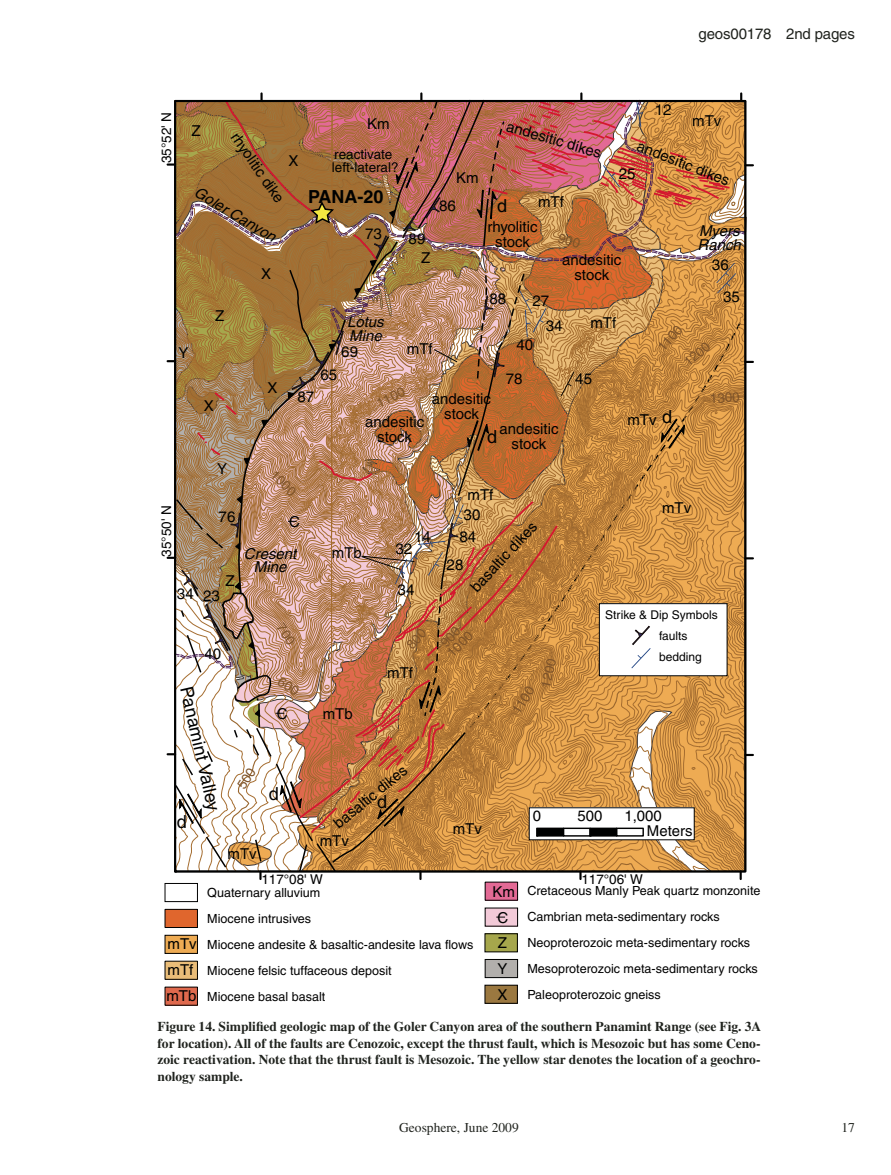
<style>
.page{position:relative;width:891px;height:1175px;background:#fff}
.page>*{position:absolute;margin:0;border:0;box-sizing:border-box;transform-origin:0 0}
.t1{font:18px "Helvetica";color:#000101}
.t2{font:700 18px "Helvetica";color:#000101}
.t3{font:15.15px/24.9px "Helvetica";color:#000101}
.t4{font:15px/15px "Helvetica";color:#000101;text-align:center}
.t5{font:italic 15px/13.5px "Helvetica";color:#000101}
.t6{font:15px "Helvetica";letter-spacing:-.01em;color:#20231e}
.t7{font:700 13.5px/16.5px "Times";color:#20231e;text-align:justify}
.t8{font:13.5px/13.5px "Helvetica";color:#000101}
.t9{font:13.5px "Helvetica";color:#7e5329}
.t10{font:13.5px "Times";color:#20231e}
.t11{font:12.6px/25.8px "Helvetica";color:#000101}
.t12{font:12px/21px "Helvetica";color:#000101}
</style>
<div class="page">
<div style="left:165px;top:961px;width:32px;height:18px;background:#eabd78"></div>
<div style="left:165px;top:935px;width:32px;height:18px;background:#eeab53"></div>
<div style="left:165px;top:935px;width:33px;height:18px;border:1px solid #000101"></div>
<div style="left:165px;top:883px;width:33px;height:19px;border:1px solid #000101"></div>
<div style="left:485px;top:882px;width:33px;height:18px;background:#e36a95"></div>
<div style="left:165px;top:987px;width:32px;height:18px;background:#df694d"></div>
<div style="left:165px;top:909px;width:32px;height:18px;background:#e0662d"></div>
<div style="left:165px;top:909px;width:33px;height:18px;border:1px solid #000101"></div>
<div style="left:485px;top:959px;width:33px;height:18px;background:#b2afac"></div>
<div style="left:485px;top:959px;width:33px;height:19px;border:1px solid #000101"></div>
<div style="left:485px;top:933px;width:32px;height:18px;background:#a6a74c"></div>
<div style="left:485px;top:933px;width:33px;height:19px;border:1px solid #000101"></div>
<div style="left:485px;top:985px;width:32px;height:18px;background:#9b7840"></div>
<div style="left:485px;top:984px;width:33px;height:19px;border:1px solid #000101"></div>
<div style="left:485px;top:908px;width:33px;height:18px;background:#f3cad8"></div>
<svg style="left:168px;top:93px;width:585px;height:786px;background:#c29062"></svg>
<p class="t6" style="left:699px;top:28px;width:158px">geos00178 2nd pages</p>
<p class="t8" style="left:161px;top:163px;width:53px;rotate:-90deg">35°52' N</p>
<p class="t4" style="left:192px;top:125px;width:11px">Z</p>
<p class="t4" style="left:239px;top:130px;width:83px;rotate:55deg">rhyolitic dike</p>
<p class="t4" style="left:289px;top:154px;width:12px">X</p>
<p class="t5" style="left:199px;top:186px;width:94px;rotate:31deg">Goler Canyon</p>
<p class="t4" style="left:215px;top:310px;width:11px">Z</p>
<p class="t4" style="left:261px;top:268px;width:12px">X</p>
<p class="t4" style="left:178px;top:346px;width:12px">Y</p>
<p class="t4" style="left:367px;top:118px;width:24px">Km</p>
<p class="t8" style="left:332px;top:148px;width:68px">reactivate left-lateral?</p>
<h1 class="t2" style="left:308px;top:190px;width:77px">PANA-20</h1>
<p class="t3" style="left:365px;top:223px;width:18px">73</p>
<p class="t3" style="left:409px;top:227px;width:18px">89</p>
<p class="t4" style="left:421px;top:251px;width:11px">Z</p>
<p class="t4" style="left:456px;top:172px;width:24px">Km</p>
<p class="t3" style="left:439px;top:195px;width:18px">86</p>
<p class="t5" style="left:347px;top:317px;width:38px">Lotus<br>Mine</p>
<p class="t3" style="left:341px;top:341px;width:18px">69</p>
<p class="t4" style="left:407px;top:342px;width:27px">mTf</p>
<p class="t4" style="left:508px;top:120px;width:100px;rotate:16deg">andesitic dikes</p>
<h1 class="t1" style="left:497px;top:199px;width:12px">d</h1>
<p class="t4" style="left:538px;top:196px;width:27px">mTf</p>
<p class="t4" style="left:488px;top:221px;width:52px">rhyolitic stock</p>
<p class="t3" style="left:655px;top:98px;width:18px">12</p>
<p class="t4" style="left:692px;top:115px;width:31px">mTv</p>
<p class="t4" style="left:640px;top:139px;width:100px;rotate:22deg">andesitic dikes</p>
<p class="t3" style="left:619px;top:163px;width:18px">25</p>
<p class="t5" style="left:698px;top:225px;width:45px">Myers<br>Ranch</p>
<p class="t3" style="left:489px;top:288px;width:18px">88</p>
<p class="t4" style="left:562px;top:254px;width:61px">andesitic stock</p>
<p class="t3" style="left:546px;top:290px;width:18px;text-indent:-13px">27<br>34</p>
<p class="t3" style="left:516px;top:334px;width:18px">40</p>
<p class="t4" style="left:590px;top:317px;width:27px">mTf</p>
<p class="t3" style="left:712px;top:254px;width:18px">36</p>
<p class="t9" style="left:656px;top:346px;width:32px;rotate:-48deg">1100</p>
<p class="t9" style="left:682px;top:360px;width:32px;rotate:-41deg">1200</p>
<p class="t3" style="left:723px;top:285px;width:18px">35</p>
<p class="t8" style="left:161px;top:556px;width:53px;rotate:-90deg">35°50' N</p>
<p class="t3" style="left:177px;top:583px;width:18px">34</p>
<p class="t4" style="left:204px;top:400px;width:12px">X</p>
<p class="t4" style="left:217px;top:463px;width:12px">Y</p>
<p class="t3" style="left:219px;top:506px;width:18px">76</p>
<p class="t4" style="left:226px;top:575px;width:11px">Z</p>
<p class="t3" style="left:203px;top:585px;width:18px">23</p>
<p class="t4" style="left:268px;top:381px;width:12px">X</p>
<p class="t3" style="left:320px;top:364px;width:18px">65</p>
<p class="t3" style="left:297px;top:386px;width:18px">87</p>
<p class="t9" style="left:375px;top:399px;width:32px;rotate:-25deg">1100</p>
<p class="t4" style="left:365px;top:415px;width:61px">andesitic stock</p>
<p class="t4" style="left:432px;top:393px;width:61px">andesitic stock</p>
<p class="t3" style="left:506px;top:368px;width:18px">78</p>
<p class="t4" style="left:499px;top:422px;width:61px">andesitic stock</p>
<h1 class="t1" style="left:487px;top:430px;width:12px">d</h1>
<p class="t9" style="left:276px;top:469px;width:32px;rotate:44deg">1000</p>
<p class="t4" style="left:468px;top:488px;width:27px">mTf</p>
<p class="t4" style="left:289px;top:515px;width:12px">C</p>
<p class="t5" style="left:244px;top:548px;width:54px;text-align:center">Cresent<br>Mine</p>
<p class="t4" style="left:332px;top:546px;width:31px">mTb</p>
<p class="t3" style="left:414px;top:525px;width:18px">14</p>
<p class="t3" style="left:396px;top:537px;width:18px">32</p>
<p class="t3" style="left:398px;top:579px;width:18px">34</p>
<p class="t3" style="left:464px;top:503px;width:18px">30</p>
<p class="t4" style="left:469px;top:585px;width:91px;rotate:-47deg">basaltic dikes</p>
<p class="t3" style="left:460px;top:525px;width:18px">84</p>
<p class="t3" style="left:447px;top:554px;width:18px">28</p>
<p class="t3" style="left:575px;top:368px;width:18px">45</p>
<h1 class="t1" style="left:662px;top:410px;width:12px">d</h1>
<p class="t4" style="left:627px;top:413px;width:31px">mTv</p>
<p class="t9" style="left:710px;top:393px;width:32px;rotate:-4deg">1300</p>
<p class="t4" style="left:662px;top:501px;width:31px">mTv</p>
<p class="t3" style="left:204px;top:642px;width:18px">40</p>
<h1 class="t1" style="left:193px;top:685px;width:128px;rotate:77deg">Panamint Valley</h1>
<h1 class="t1" style="left:177px;top:815px;width:12px">d</h1>
<p class="t4" style="left:228px;top:847px;width:31px">mTv</p>
<p class="t4" style="left:277px;top:707px;width:12px">C</p>
<h1 class="t1" style="left:269px;top:787px;width:12px">d</h1>
<p class="t4" style="left:323px;top:708px;width:31px">mTb</p>
<p class="t4" style="left:387px;top:666px;width:27px">mTf</p>
<p class="t4" style="left:332px;top:820px;width:91px;rotate:-39deg">basaltic dikes</p>
<h1 class="t1" style="left:377px;top:795px;width:12px">d</h1>
<p class="t4" style="left:320px;top:834px;width:31px">mTv</p>
<p class="t9" style="left:446px;top:651px;width:32px;rotate:-45deg">1000</p>
<p class="t9" style="left:540px;top:686px;width:32px;rotate:-77deg">1200</p>
<p class="t9" style="left:511px;top:710px;width:32px;rotate:-58deg">1100</p>
<p class="t12" style="left:659px;top:606px;width:60px;text-indent:-54px">Strike &amp; Dip Symbols faults bedding</p>
<p class="t4" style="left:453px;top:822px;width:31px">mTv</p>
<p class="t4" style="left:533px;top:810px;width:10px">0</p>
<p class="t4" style="left:625px;top:810px;width:39px">1,000</p>
<p class="t4" style="left:578px;top:810px;width:26px">500</p>
<p class="t4" style="left:647px;top:824px;width:47px">Meters</p>
<p class="t4" style="left:168px;top:937px;width:31px">mTv</p>
<p class="t4" style="left:168px;top:963px;width:27px">mTf</p>
<p class="t4" style="left:166px;top:990px;width:31px">mTb</p>
<p class="t8" style="left:261px;top:874px;width:63px">117°08' W</p>
<p class="t8" style="left:581px;top:874px;width:63px">117°06' W</p>
<p class="t4" style="left:492px;top:880px;width:24px;line-height:25.7px">Km<br>C</p>
<p class="t11" style="left:527px;top:879px;width:235px">Cretaceous Manly Peak quartz monzonite</p>
<p class="t11" style="left:207px;top:881px;width:115px">Quaternary alluvium</p>
<p class="t11" style="left:527px;top:905px;width:194px">Cambrian meta-sedimentary rocks</p>
<p class="t11" style="left:207px;top:907px;width:105px">Miocene intrusives</p>
<p class="t11" style="left:207px;top:932px;width:268px">Miocene andesite &amp; basaltic-andesite lava flows<br>Miocene felsic tuffaceous deposit</p>
<p class="t11" style="left:207px;top:984px;width:120px">Miocene basal basalt</p>
<p class="t4" style="left:497px;top:931px;width:12px;line-height:25.7px;text-align:justify">Z Y X</p>
<p class="t11" style="left:527px;top:931px;width:232px">Neoproterozoic meta-sedimentary rocks<br>Mesoproterozoic meta-sedimentary rocks</p>
<p class="t11" style="left:527px;top:982px;width:135px">Paleoproterozoic gneiss</p>
<p class="t7" style="left:158px;top:1019px;width:605px">Figure 14. Simplified geologic map of the Goler Canyon area of the southern Panamint Range (see Fig. 3A for location). All of the faults are Cenozoic, except the thrust fault, which is Mesozoic but has some Ceno&shy;zoic reactivation. Note that the thrust fault is Mesozoic. The yellow star denotes the location of a geochro&shy;nology sample.</p>
<p class="t10" style="left:399px;top:1122px;width:121px">Geosphere, June 2009</p>
<p class="t10" style="left:842px;top:1122px;width:15px">17</p>
</div>
